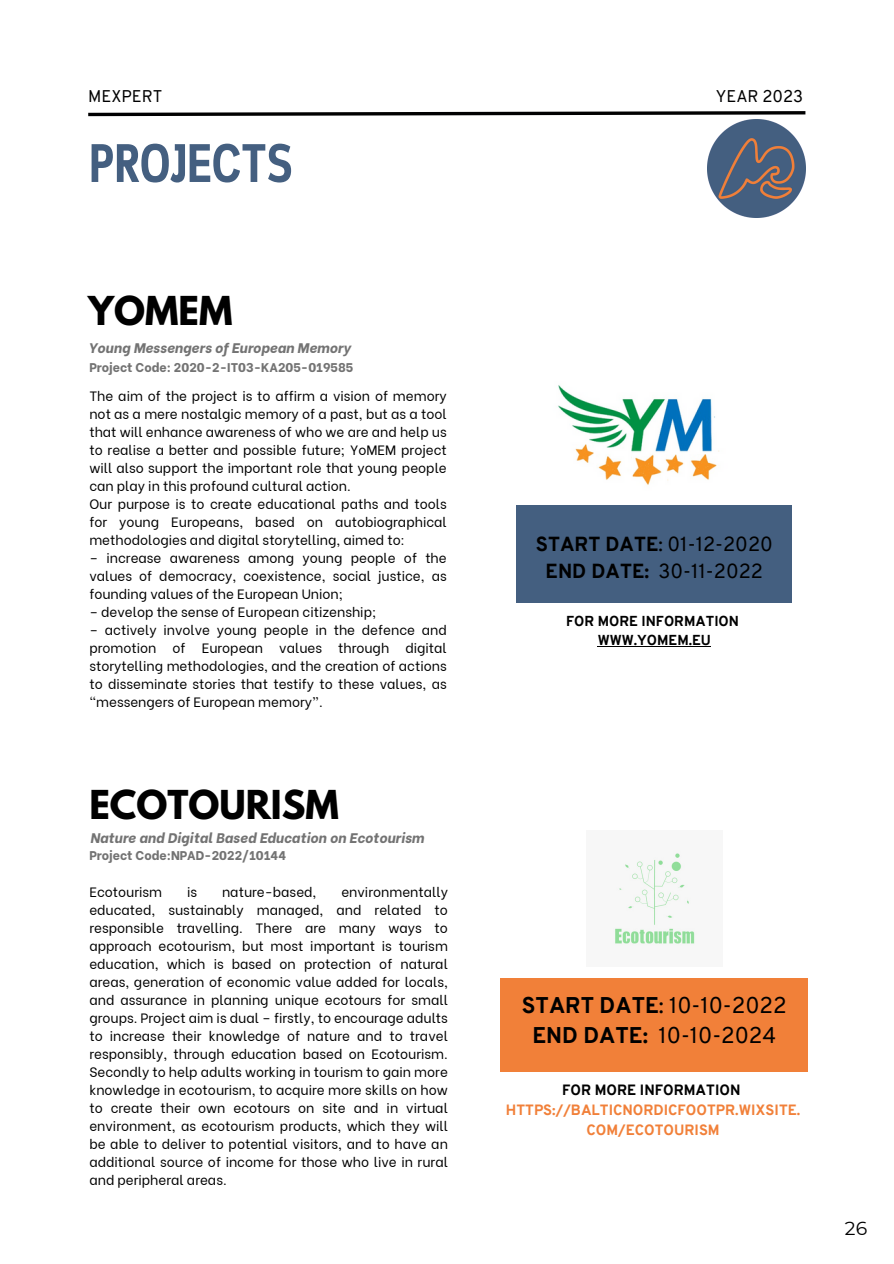
<style>
.page{position:relative;width:894px;height:1264px;background:#fff}
.page>*{position:absolute;margin:0;border:0;box-sizing:border-box;transform-origin:0 0}
.t1{font:700 54px "Cloud Cond";color:#445f80}
.t2{font:700 35.25px "League Spartan";color:#000}
.t3{font:22.2px/30px "Overpass";color:#000;text-align:center}
.t4{font:19.8px/26.8px "Overpass";color:#000;text-align:center}
.t5{font:18.9px "Montserrat";color:#000001}
.t6{font:16.5px "Overpass";color:#000001}
.t7{font:800 14.55px/20.1px "Overpass";color:#f18039;text-align:center}
.t8{font:800 14.1px/19.5px "Overpass";color:#000;text-align:center}
.t9{font:italic 800 13.8px "Be Vietnam";color:#737373}
.t10{font:13.5px/18px "Be Vietnam";color:#000;text-align:justify}
.t11{font:800 12.6px "Be Vietnam";color:#737373}
.s1{font-weight:800}
.s2{color:#000}
</style>
<div class="page">
<div style="left:516px;top:505px;width:275px;height:98px;background:#445f80"></div>
<div style="left:500px;top:978px;width:308px;height:93px;background:#f18039"></div>
<img style="left:558px;top:385px;width:161px;height:100px">
<img style="left:614px;top:852px;width:81px;height:93px">
<hr style="left:597px;top:646px;width:113px;height:1px;background:#000">
<svg style="left:88px;top:111px;width:718px;height:6px"></svg>
<img style="left:707px;top:119px;width:98px;height:98px">
<h3 class="t6" style="left:88px;top:90px;width:76px">MEXPERT</h3>
<p class="t6" style="left:715px;top:90px;width:89px">YEAR 2023</p>
<p class="t1" style="left:89px;top:142px;width:205px">PROJECTS</p>
<p class="t2" style="left:88px;top:293px;width:146px">YOMEM</p>
<p class="t9" style="left:88px;top:336px;width:263px">Young Messengers of European Memory</p>
<p class="t11" style="left:89px;top:357px;width:265px">Project Code: 2020-2-IT03-KA205-019585</p>
<h2 class="t10" style="left:89px;top:386px;width:359px">The aim of the project is to affirm a vision of memory not as a mere nostalgic memory of a past, but as a tool that will enhance awareness of who we are and help us to realise a better and possible future; YoMEM project will also support the important role that young people can play in this profound cultural action.</h2>
<p class="t10" style="left:89px;top:494px;width:359px">Our purpose is to create educational paths and tools for young Europeans, based on autobiographical methodologies and digital storytelling, aimed to:</p>
<p class="t10" style="left:89px;top:548px;width:359px">– increase awareness among young people of the values of democracy, coexistence, social justice, as founding values of the European Union;</p>
<p class="t10" style="left:89px;top:602px;width:288px">– develop the sense of European citizenship;</p>
<p class="t10" style="left:89px;top:620px;width:359px">– actively involve young people in the defence and promotion of European values through digital storytelling methodologies, and the creation of actions to disseminate stories that testify to these values, as “messengers of European memory”.</p>
<p class="t2" style="left:89px;top:787px;width:251px">ECOTOURISM</p>
<h4 class="t11" style="left:89px;top:845px;width:198px">Project Code:NPAD-2022/10144</h4>
<p class="t9" style="left:90px;top:826px;width:335px">Nature and Digital Based Education on Ecotourism</p>
<h1 class="t10" style="left:89px;top:881px;width:360px;text-indent:252px">environmentally educated, sustainably managed, and related to responsible travelling. There are many ways to approach ecotourism, but most important is tourism education, which is based on protection of natural areas, generation of economic value added for locals, and assurance in planning unique ecotours for small groups. Project aim is dual – firstly, to encourage adults to increase their knowledge of nature and to travel responsibly, through education based on Ecotourism.<br>Secondly to help adults working in tourism to gain more knowledge in ecotourism, to acquire more skills on how to create their own ecotours on site and in virtual environment, as ecotourism products, which they will be able to deliver to potential visitors, and to have an additional source of income for those who live in rural and peripheral areas.</h1>
<h1 class="t10" style="left:89px;top:881px;width:74px">Ecotourism</h1>
<h1 class="t10" style="left:187px;top:881px;width:12px">is</h1>
<h1 class="t10" style="left:222px;top:881px;width:96px">nature-based,</h1>
<h2 class="t4" style="left:535px;top:533px;width:238px"><span class="s1">START DATE</span>: 01-12-2020<br><span class="s1">END DATE:</span> 30-11-2022</h2>
<h6 class="t8" style="left:566px;top:612px;width:174px">FOR MORE INFORMATION<br>WWW.YOMEM.EU</h6>
<h5 class="t3" style="left:521px;top:992px;width:266px"><span class="s1">START DATE</span>: 10-10-2022<br><span class="s1">END DATE:</span> 10-10-2024</h5>
<p class="t7" style="left:505px;top:1081px;width:296px"><span class="s2">FOR MORE INFORMATION<br></span>HTTPS://BALTICNORDICFOOTPR.WIXSITE.<br>COM/ECOTOURISM</p>
<p class="t5" style="left:844px;top:1217px;width:24px">26</p>
</div>
